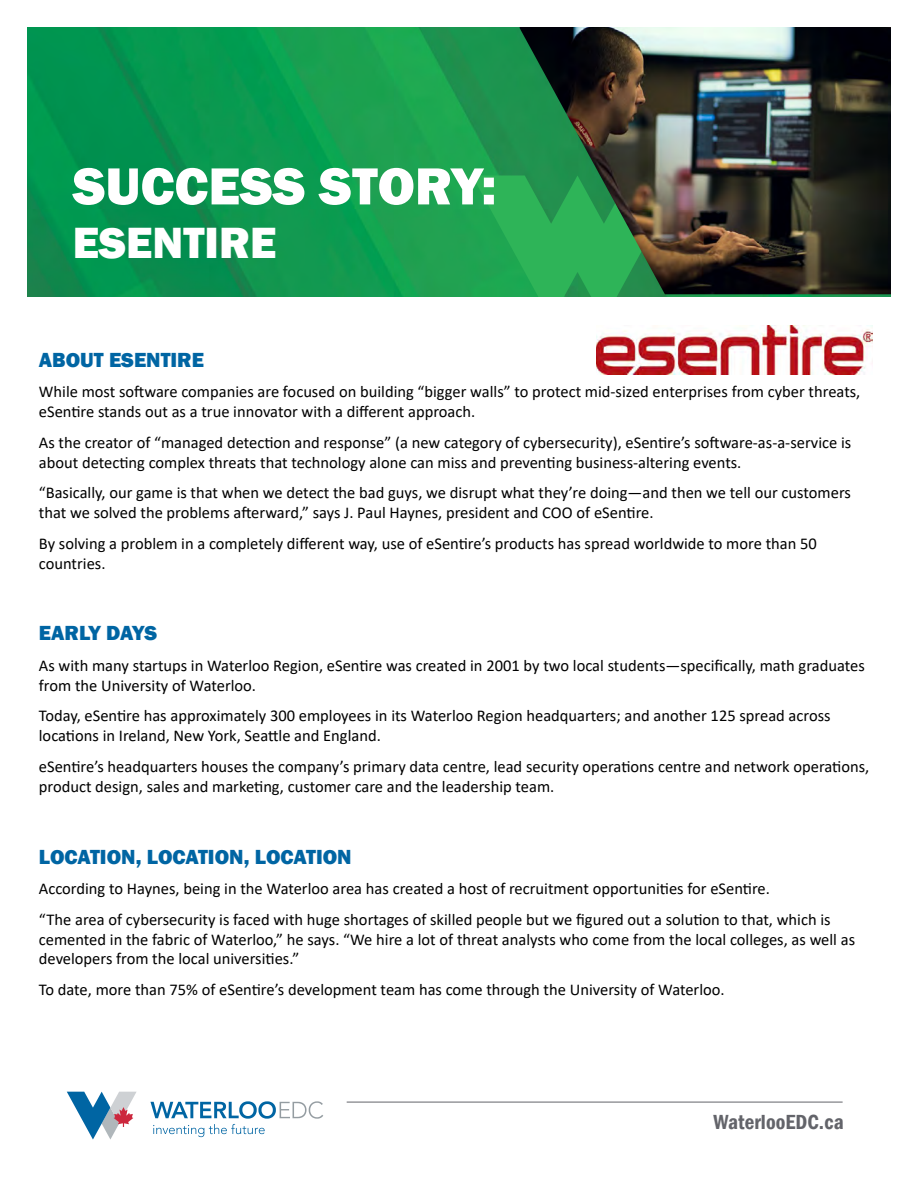
<style>
.page{position:relative;width:918px;height:1188px;background:#fff}
.page>*{position:absolute;margin:0;border:0;box-sizing:border-box;transform-origin:0 0}
.t1{font:800 54px "Franklin Gothic";color:#fff}
.t2{font:800 45px "Franklin Gothic";color:#fff}
.t3{font:800 21px "Franklin Gothic";color:#0065a3}
.t4{font:600 condensed 21px "Franklin Gothic";letter-spacing:.005em;color:#63646a}
.t5{font:16.5px/19.8px "Calibri";color:#000}
</style>
<div class="page">
<img style="left:27px;top:27px;width:864px;height:270px">
<svg style="left:472px;top:176px;width:211px;height:121px;background:#24a953"></svg>
<img style="left:520px;top:27px;width:371px;height:267px">
<svg style="left:150px;top:1101px;width:173px;height:36px"></svg>
<svg style="left:67px;top:1092px;width:69px;height:48px"></svg>
<hr style="left:347px;top:1102px;width:496px;height:1px;background:#63646a">
<img style="left:596px;top:326px;width:277px;height:49px">
<h1 class="t1" style="left:73px;top:151px;width:425px">SUCCESS STORY:</h1>
<h2 class="t2" style="left:73px;top:214px;width:205px">ESENTIRE</h2>
<p class="t3" style="left:39px;top:346px;width:167px">ABOUT ESENTIRE</p>
<p class="t5" style="left:39px;top:382px;width:823px">While most software companies are focused on building “bigger walls” to protect mid-sized enterprises from cyber threats, eSentire stands out as a true innovator with a different approach.</p>
<p class="t5" style="left:39px;top:432px;width:814px">As the creator of “managed detection and response” (a new category of cybersecurity), eSentire’s software-as-a-service is about detecting complex threats that technology alone can miss and preventing business-altering events.</p>
<p class="t5" style="left:39px;top:483px;width:814px">“Basically, our game is that when we detect the bad guys, we disrupt what they’re doing—and then we tell our customers that we solved the problems afterward,” says J. Paul Haynes, president and COO of eSentire.</p>
<p class="t5" style="left:39px;top:533px;width:780px">By solving a problem in a completely different way, use of eSentire’s products has spread worldwide to more than 50 countries.</p>
<p class="t3" style="left:39px;top:620px;width:120px">EARLY DAYS</p>
<p class="t5" style="left:39px;top:655px;width:827px">As with many startups in Waterloo Region, eSentire was created in 2001 by two local students—specifically, math graduates from the University of Waterloo.</p>
<p class="t5" style="left:39px;top:706px;width:793px">Today, eSentire has approximately 300 employees in its Waterloo Region headquarters; and another 125 spread across locations in Ireland, New York, Seattle and England.</p>
<p class="t5" style="left:39px;top:756px;width:832px">eSentire’s headquarters houses the company’s primary data centre, lead security operations centre and network operations, product design, sales and marketing, customer care and the leadership team.</p>
<p class="t3" style="left:39px;top:843px;width:314px">LOCATION, LOCATION, LOCATION</p>
<p class="t5" style="left:39px;top:873px;width:793px;line-height:30.6px">According to Haynes, being in the Waterloo area has created a host of recruitment opportunities for eSentire.<br>“The area of cybersecurity is faced with huge shortages of skilled people but we figured out a solution to that, which is</p>
<p class="t5" style="left:39px;top:929px;width:818px">cemented in the fabric of Waterloo,” he says. “We hire a lot of threat analysts who come from the local colleges, as well as developers from the local universities.”</p>
<p class="t5" style="left:39px;top:979px;width:687px">To date, more than 75% of eSentire’s development team has come through the University of Waterloo.</p>
<p class="t4" style="left:713px;top:1108px;width:132px">WaterlooEDC.ca</p>
</div>
